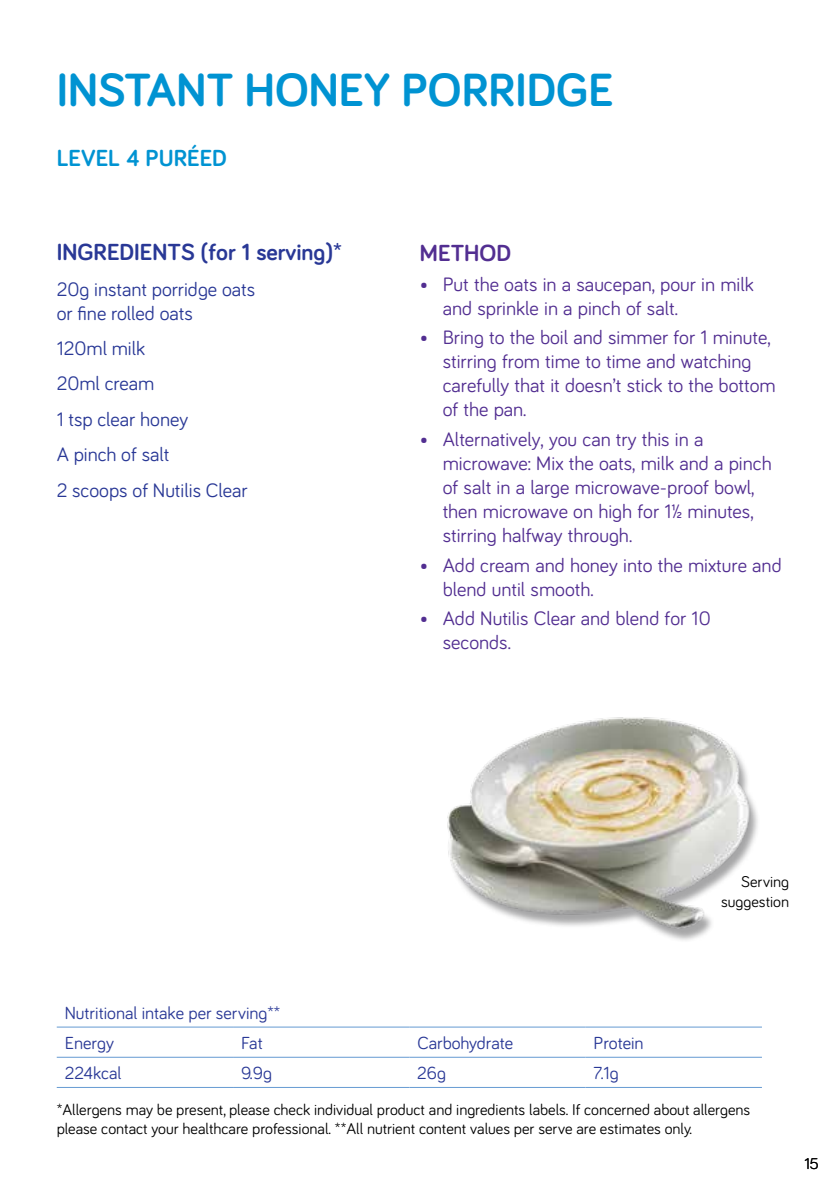
<style>
.page{position:relative;width:840px;height:1191px;background:#fff}
.page>*{position:absolute;margin:0;border:0;box-sizing:border-box;transform-origin:0 0}
.t1{font:700 48px "Bariol";color:#0093d2}
.t2{font:700 24px "Bariol";color:#293896}
.t3{font:700 24px "Bariol";color:#0093d2}
.t4{font:700 24px "Bariol";color:#522e91}
.t5{font:20px/24px "Bariol";color:#522e91}
.t6{font:20px/35.4px "Bariol";color:#293896}
.t7{font:18px/30.2px "Bariol";color:#293896}
.t8{font:16px/19.2px "Bariol";color:#000;text-align:right}
</style>
<div class="page">
<img style="left:447px;top:717px;width:311px;height:224px">
<hr style="left:57px;top:1026px;width:176px;height:1px;background:#659ad2">
<hr style="left:233px;top:1026px;width:176px;height:1px;background:#659ad2">
<hr style="left:409px;top:1026px;width:176px;height:1px;background:#659ad2">
<hr style="left:585px;top:1026px;width:176px;height:1px;background:#659ad2">
<hr style="left:57px;top:1056px;width:176px;height:1px;background:#659ad2">
<hr style="left:233px;top:1056px;width:176px;height:1px;background:#659ad2">
<hr style="left:409px;top:1056px;width:176px;height:1px;background:#659ad2">
<hr style="left:585px;top:1056px;width:176px;height:1px;background:#659ad2">
<hr style="left:57px;top:1087px;width:176px;height:1px;background:#659ad2">
<hr style="left:233px;top:1087px;width:176px;height:1px;background:#659ad2">
<hr style="left:409px;top:1087px;width:176px;height:1px;background:#659ad2">
<hr style="left:585px;top:1087px;width:176px;height:1px;background:#659ad2">
<h1 class="t1" style="left:57px;top:57px;width:558px">INSTANT HONEY PORRIDGE</h1>
<p class="t3" style="left:57px;top:142px;width:171px">LEVEL 4 PURÉED</p>
<p class="t2" style="left:57px;top:236px;width:286px">INGREDIENTS (for 1 serving)*</p>
<p class="t6" style="left:57px;top:276px;width:200px;line-height:24px">20g instant porridge oats or fine rolled oats</p>
<p class="t6" style="left:57px;top:330px;width:192px">120ml milk<br>20ml cream<br>1 tsp clear honey<br>A pinch of salt<br>2 scoops of Nutilis Clear</p>
<p class="t4" style="left:420px;top:236px;width:93px">METHOD</p>
<p class="t5" style="left:442px;top:271px;width:312px;text-indent:-23px">• Put the oats in a saucepan, pour in milk and sprinkle in a pinch of salt.</p>
<p class="t5" style="left:442px;top:324px;width:334px;text-indent:-23px">• Bring to the boil and simmer for 1 minute, stirring from time to time and watching carefully that it doesn’t stick to the bottom of the pan.</p>
<p class="t5" style="left:442px;top:426px;width:330px;text-indent:-23px">• Alternatively, you can try this in a microwave: Mix the oats, milk and a pinch of salt in a large microwave-proof bowl, then microwave on high for 1½ minutes, stirring halfway through.</p>
<p class="t5" style="left:442px;top:552px;width:340px;text-indent:-23px">• Add cream and honey into the mixture and blend until smooth.</p>
<p class="t5" style="left:442px;top:605px;width:269px;text-indent:-23px">• Add Nutilis Clear and blend for 10 seconds.</p>
<p class="t8" style="left:720px;top:871px;width:69px">Serving suggestion</p>
<p class="t7" style="left:65px;top:997px;width:217px">Nutritional intake per serving**<br>Energy</p>
<p class="t7" style="left:241px;top:1027px;width:23px">Fat</p>
<p class="t7" style="left:417px;top:1027px;width:97px">Carbohydrate</p>
<p class="t7" style="left:593px;top:1027px;width:51px">Protein</p>
<p class="t7" style="left:65px;top:1057px;width:58px">224kcal</p>
<p class="t7" style="left:241px;top:1057px;width:32px">9.9g</p>
<p class="t7" style="left:417px;top:1057px;width:30px">26g</p>
<p class="t7" style="left:593px;top:1057px;width:27px">7.1g</p>
<p class="t8" style="left:57px;top:1099px;width:694px;text-align:left">*Allergens may be present, please check individual product and ingredients labels. If concerned about allergens please contact your healthcare professional. **All nutrient content values per serve are estimates only.</p>
<p class="t8" style="left:803px;top:1153px;width:16px">15</p>
</div>
